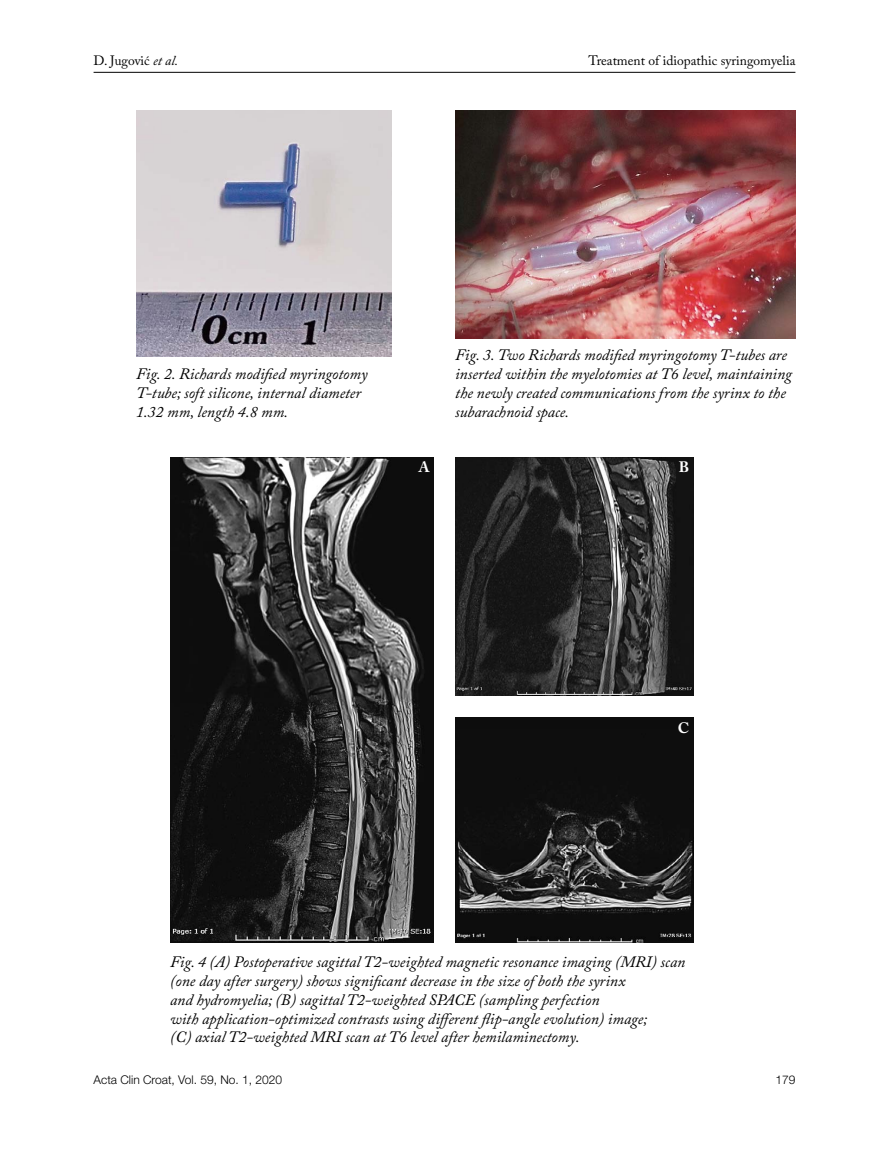
<style>
.page{position:relative;width:872px;height:1170px;background:#fff}
.page>*{position:absolute;margin:0;border:0;box-sizing:border-box;transform-origin:0 0}
.t1{font:italic 15.75px/18.8px "Adobe Caslon Pro";color:#000}
.t2{font:700 15px "Adobe Caslon Pro";color:#fff}
.t3{font:13.5px "Adobe Caslon Pro";color:#000}
.t4{font:300 12px "Helvetica Neue LT Pro";color:#000}
.s1{font-style:italic}
</style>
<div class="page">
<hr style="left:94px;top:72px;width:701px;height:1px;background:#000">
<img style="left:136px;top:111px;width:255px;height:246px">
<img style="left:455px;top:111px;width:340px;height:227px">
<img style="left:170px;top:457px;width:264px;height:485px">
<img style="left:455px;top:457px;width:238px;height:238px">
<img style="left:455px;top:717px;width:238px;height:225px">
<p class="t3" style="left:94px;top:53px;width:86px">D. Jugović <span class="s1">et al.</span></p>
<p class="t3" style="left:588px;top:53px;width:208px">Treatment of idiopathic syringomyelia</p>
<p class="t1" style="left:136px;top:364px;width:233px">Fig. 2. Richards modified myringotomy<br>T-tube; soft silicone, internal diameter<br>1.32 mm, length 4.8 mm.</p>
<p class="t1" style="left:455px;top:345px;width:338px">Fig. 3. Two Richards modified myringotomy T-tubes are inserted within the myelotomies at T6 level, maintaining the newly created communications from the syrinx to the subarachnoid space.</p>
<p class="t2" style="left:419px;top:458px;width:12px">A</p>
<p class="t2" style="left:678px;top:458px;width:12px">B</p>
<p class="t2" style="left:678px;top:719px;width:13px">C</p>
<p class="t1" style="left:170px;top:952px;width:517px">Fig. 4 (A) Postoperative sagittal T2-weighted magnetic resonance imaging (MRI) scan (one day after surgery) shows significant decrease in the size of both the syrinx<br>and hydromyelia; (B) sagittal T2-weighted SPACE (sampling perfection<br>with application-optimized contrasts using different flip-angle evolution) image;<br>(C) axial T2-weighted MRI scan at T6 level after hemilaminectomy.</p>
<p class="t4" style="left:94px;top:1072px;width:190px">Acta Clin Croat, Vol. 59, No. 1, 2020</p>
<p class="t4" style="left:775px;top:1072px;width:22px">179</p>
</div>
